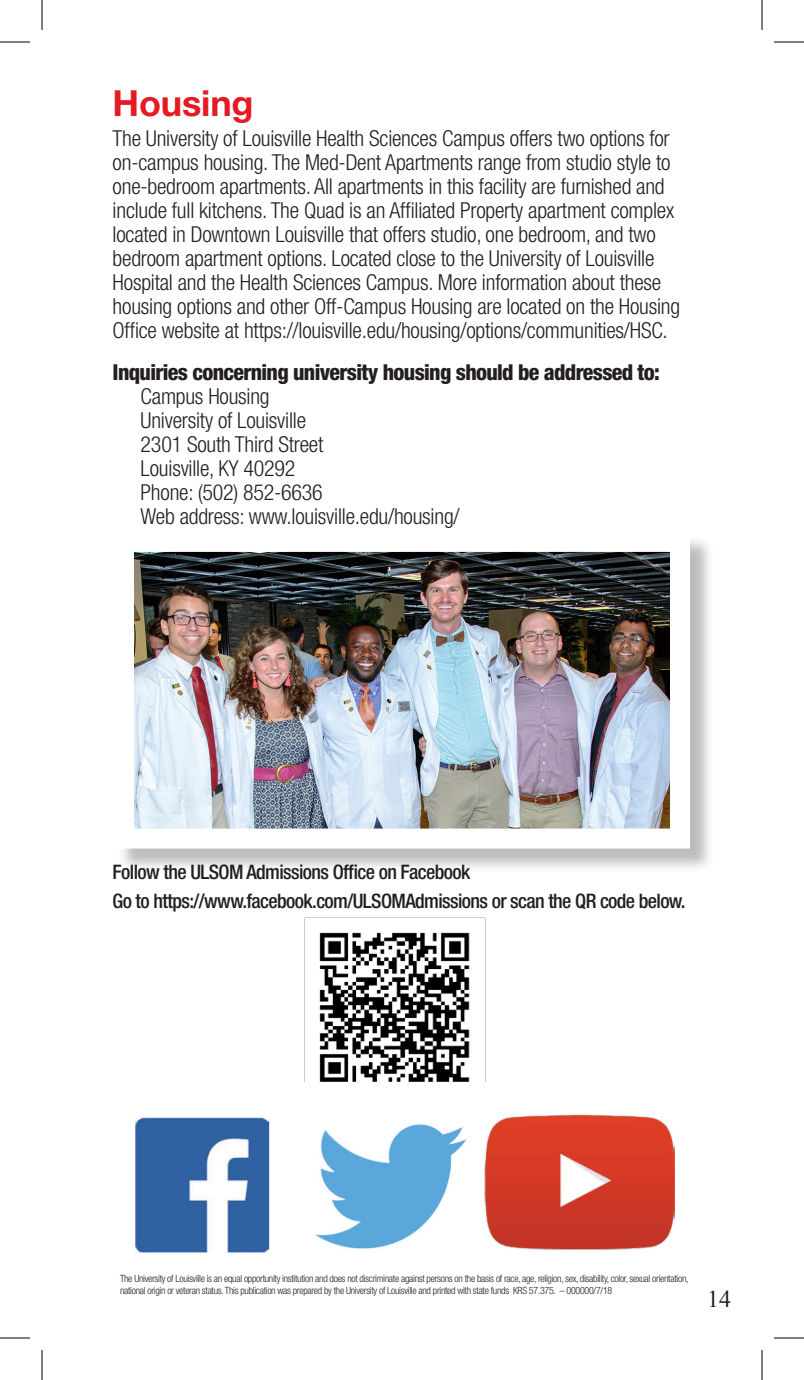
<style>
.page{position:relative;width:804px;height:1380px;background:#fff}
.page>*{position:absolute;margin:0;border:0;box-sizing:border-box;transform-origin:0 0}
.t1{font:700 36px "Helvetica Neue LT Std";letter-spacing:-.005em;color:#e51a23}
.t2{font:24px "Times New Roman";color:#231f20}
.t3{font:300 condensed 22px/24px "Helvetica Neue LT Std";letter-spacing:-.01em;color:#231f20}
.t4{font:800 condensed 22px "Helvetica Neue LT Std";letter-spacing:-.03em;color:#231f20}
.t5{font:500 condensed 20px "Helvetica Neue LT Std";letter-spacing:-.03em;color:#231f20}
.t6{font:300 condensed 10px "Helvetica Neue LT Std";letter-spacing:-.03em;color:#231f20}
</style>
<div class="page">
<img style="left:304px;top:917px;width:182px;height:165px">
<img style="left:135px;top:1114px;width:540px;height:139px">
<hr style="left:0;top:42px;width:30px;height:1px;background:#000">
<hr style="left:42px;top:0;width:1px;height:30px;background:#000">
<hr style="left:774px;top:42px;width:30px;height:1px;background:#000">
<hr style="left:762px;top:0;width:1px;height:30px;background:#000">
<hr style="left:774px;top:1338px;width:30px;height:1px;background:#000">
<hr style="left:762px;top:1350px;width:1px;height:30px;background:#000">
<hr style="left:0;top:1338px;width:30px;height:1px;background:#000">
<hr style="left:42px;top:1350px;width:1px;height:30px;background:#000">
<div style="left:117px;top:535px;width:598px;height:338px;background:#231f20;opacity:.3"></div>
<img style="left:135px;top:553px;width:534px;height:275px">
<h2 class="t1" style="left:113px;top:81px;width:142px">Housing</h2>
<p class="t3" style="left:113px;top:126px;width:569px">The University of Louisville Health Sciences Campus offers two options for on-campus housing. The Med-Dent Apartments range from studio style to one-bedroom apartments. All apartments in this facility are furnished and include full kitchens. The Quad is an Affliated Property apartment complex located in Downtown Louisville that offers studio, one bedroom, and two bedroom apartment options. Located close to the University of Louisville Hospital and the Health Sciences Campus. More information about these housing options and other Off-Campus Housing are located on the Housing Offce website at https://louisville.edu/housing/options/communities/HSC.</p>
<p class="t4" style="left:113px;top:358px;width:549px">Inquiries concerning university housing should be addressed to:</p>
<p class="t3" style="left:141px;top:384px;width:131px">Campus Housing</p>
<p class="t3" style="left:141px;top:408px;width:167px">University of Louisville</p>
<p class="t3" style="left:141px;top:432px;width:184px">2301 South Third Street</p>
<p class="t3" style="left:141px;top:456px;width:156px">Louisville, KY 40292</p>
<p class="t3" style="left:141px;top:480px;width:184px">Phone: (502) 852-6636</p>
<p class="t3" style="left:141px;top:504px;width:321px">Web address: www.louisville.edu/housing/</p>
<p class="t5" style="left:113px;top:860px;width:359px">Follow the ULSOM Admissions Offce on Facebook</p>
<p class="t5" style="left:113px;top:889px;width:575px">Go to https://www.facebook.com/ULSOMAdmissions or scan the QR code below.</p>
<p class="t6" style="left:120px;top:1273px;width:570px">The University of Louisville is an equal opportunity institution and does not discriminate against persons on the basis of race, age, religion, sex, disability, color, sexual orientation,</p>
<p class="t6" style="left:120px;top:1285px;width:494px">national origin or veteran status.This publication was prepared by the University of Louisville and printed with state funds KRS 57.375. – 000000/7/18</p>
<p class="t2" style="left:707px;top:1285px;width:25px">14</p>
</div>
